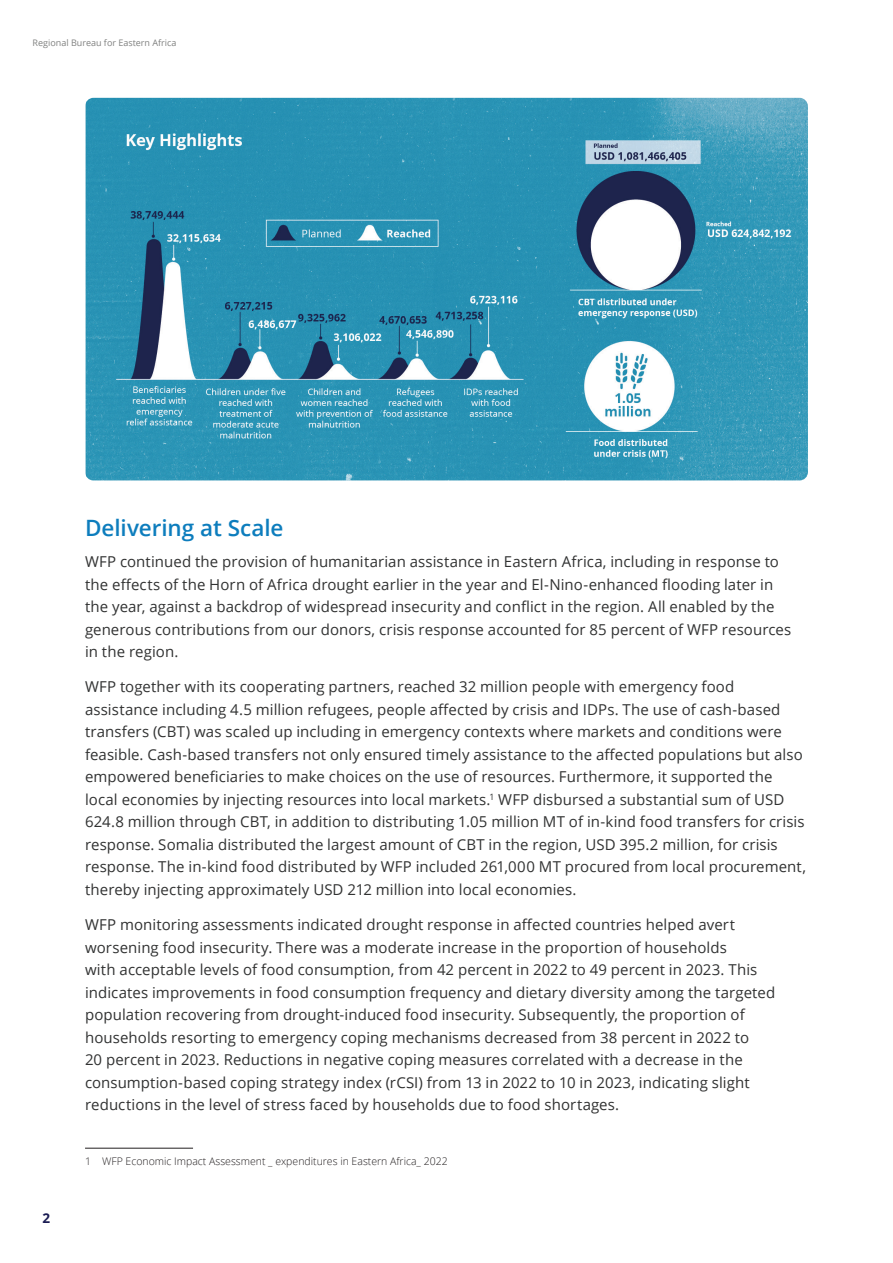
<style>
.page{position:relative;width:893px;height:1263px;background:#fff}
.page>*{position:absolute;margin:0;border:0;box-sizing:border-box;transform-origin:0 0}
.t1{font:600 22.5px "Open Sans";color:#0d7dbd}
.t2{font:15px/22.5px "Open Sans";letter-spacing:.005em;color:#313232}
.t3{font:700 13.5px "Open Sans";color:#1a1c53}
.t4{font:300 10.5px "Open Sans";color:#231f20}
.t5{font:9px "Open Sans";color:#808180}
</style>
<div class="page">
<hr style="left:85px;top:1148px;width:108px;height:1px;background:#231f20">
<img style="left:85px;top:98px;width:723px;height:382px">
<p class="t5" style="left:33px;top:36px;width:145px">Regional Bureau for Eastern Africa</p>
<h1 class="t1" style="left:85px;top:512px;width:200px">Delivering at Scale</h1>
<p class="t2" style="left:85px;top:550px;width:708px">WFP continued the provision of humanitarian assistance in Eastern Africa, including in response to the effects of the Horn of Africa drought earlier in the year and El-Nino-enhanced flooding later in the year, against a backdrop of widespread insecurity and conflict in the region. All enabled by the generous contributions from our donors, crisis response accounted for 85 percent of WFP resources in the region.</p>
<p class="t2" style="left:85px;top:675px;width:722px">WFP together with its cooperating partners, reached 32 million people with emergency food assistance including 4.5 million refugees, people affected by crisis and IDPs. The use of cash-based transfers (CBT) was scaled up including in emergency contexts where markets and conditions were feasible. Cash-based transfers not only ensured timely assistance to the affected populations but also empowered beneficiaries to make choices on the use of resources. Furthermore, it supported the local economies by injecting resources into local markets.<sup>1</sup> WFP disbursed a substantial sum of USD 624.8 million through CBT, in addition to distributing 1.05 million MT of in-kind food transfers for crisis response. Somalia distributed the largest amount of CBT in the region, USD 395.2 million, for crisis response. The in-kind food distributed by WFP included 261,000 MT procured from local procurement, thereby injecting approximately USD 212 million into local economies.</p>
<p class="t2" style="left:85px;top:913px;width:692px">WFP monitoring assessments indicated drought response in affected countries helped avert worsening food insecurity. There was a moderate increase in the proportion of households<br>with acceptable levels of food consumption, from 42 percent in 2022 to 49 percent in 2023. This indicates improvements in food consumption frequency and dietary diversity among the targeted population recovering from drought-induced food insecurity. Subsequently, the proportion of households resorting to emergency coping mechanisms decreased from 38 percent in 2022 to<br>20 percent in 2023. Reductions in negative coping measures correlated with a decrease in the consumption-based coping strategy index (rCSI) from 13 in 2022 to 10 in 2023, indicating slight reductions in the level of stress faced by households due to food shortages.</p>
<p class="t3" style="left:43px;top:1208px;width:9px">2</p>
<p class="t4" style="left:85px;top:1154px;width:364px">1 WFP Economic Impact Assessment _ expenditures in Eastern Africa_ 2022</p>
</div>
